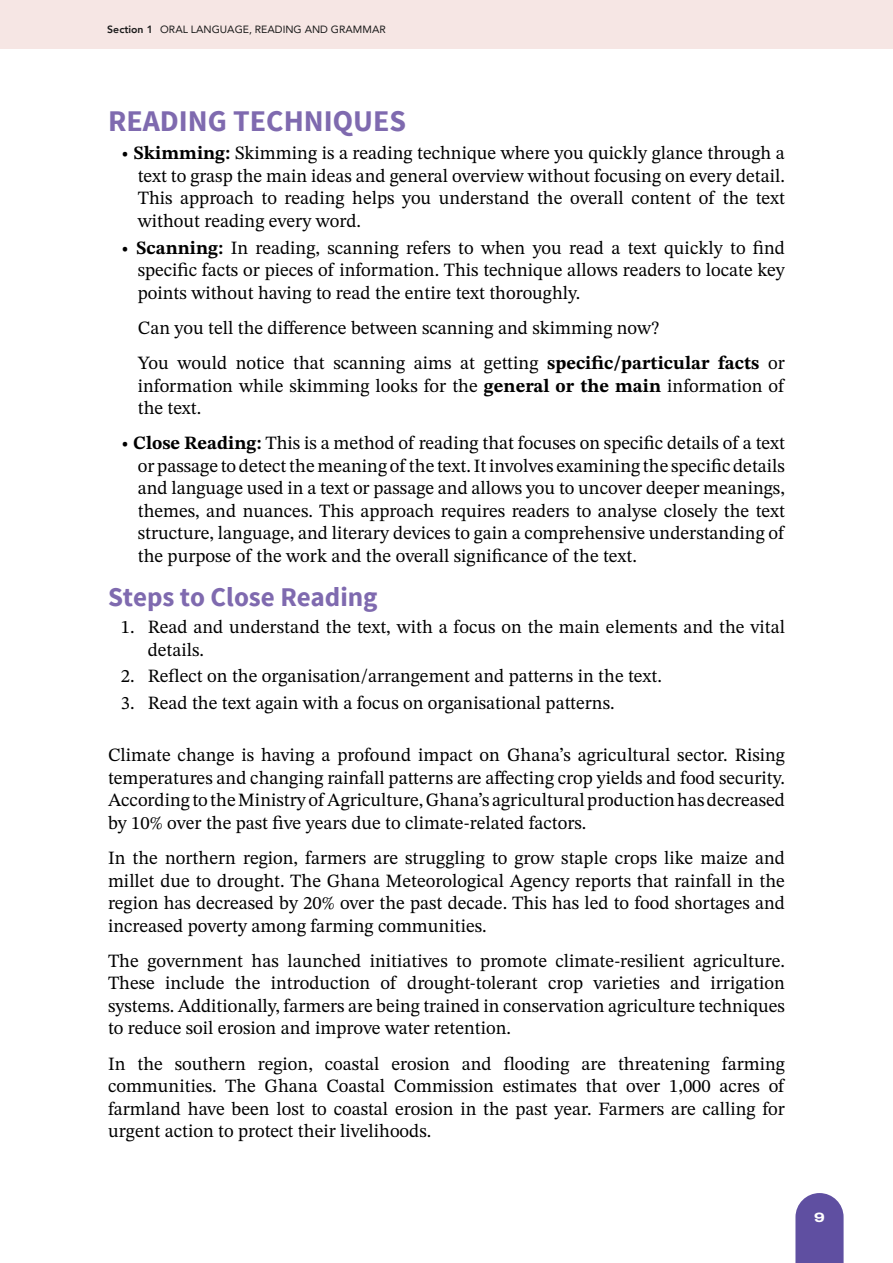
<style>
.page{position:relative;width:893px;height:1263px;background:#fff}
.page>*{position:absolute;margin:0;border:0;box-sizing:border-box;transform-origin:0 0}
.t1{font:700 30px "Source Sans Pro";color:#7f6aaf}
.t2{font:700 27px "Source Sans Pro";color:#7f6aaf}
.t3{font:18.75px/22.5px "STIX Two Text";color:#000;text-align:justify}
.t4{font:800 13.5px "Archivo Expanded";color:#fff}
.t5{font:10.5px "Avenir";color:#1a1a1a}
.s1{font-weight:800}
.s2{font-weight:700}
</style>
<div class="page">
<div style="left:0;top:0;width:893px;height:49px;background:#f6e6e4"></div>
<svg style="left:795px;top:1193px;width:49px;height:70px;background:#6d5fa9"></svg>
<p class="t5" style="left:107px;top:21px;width:280px"><span class="s1">Section 1</span> ORAL LANGUAGE, READING AND GRAMMAR</p>
<h1 class="t1" style="left:108px;top:101px;width:300px">READING TECHNIQUES</h1>
<p class="t3" style="left:138px;top:142px;width:649px;text-indent:-17px"><span class="s2">• Skimming:</span> Skimming is a reading technique where you quickly glance through a text to grasp the main ideas and general overview without focusing on every detail.<br>This approach to reading helps you understand the overall content of the text without reading every word.</p>
<p class="t3" style="left:138px;top:236px;width:649px;text-indent:-17px"><span class="s2">• Scanning:</span> In reading, scanning refers to when you read a text quickly to find specific facts or pieces of information. This technique allows readers to locate key points without having to read the entire text thoroughly.</p>
<p class="t3" style="left:138px;top:310px;width:649px;line-height:35.2px">Can you tell the difference between scanning and skimming now?<br>You would notice that scanning aims at getting <span class="s2">specific/particular facts</span> or</p>
<p class="t3" style="left:138px;top:374px;width:648px">information while skimming looks for the <span class="s2">general or the main</span> information of the text.</p>
<p class="t3" style="left:138px;top:432px;width:649px;text-indent:-17px"><span class="s2">• Close Reading:</span> This is a method of reading that focuses on specific details of a text or passage to detect the meaning of the text. It involves examining the specific details and language used in a text or passage and allows you to uncover deeper meanings, themes, and nuances. This approach requires readers to analyse closely the text structure, language, and literary devices to gain a comprehensive understanding of the purpose of the work and the overall significance of the text.</p>
<h2 class="t2" style="left:108px;top:580px;width:271px">Steps to Close Reading</h2>
<p class="t3" style="left:148px;top:615px;width:639px;text-indent:-27px">1. Read and understand the text, with a focus on the main elements and the vital details.</p>
<p class="t3" style="left:121px;top:665px;width:543px">2. Reflect on the organisation/arrangement and patterns in the text.</p>
<p class="t3" style="left:121px;top:691px;width:495px">3. Read the text again with a focus on organisational patterns.</p>
<p class="t3" style="left:108px;top:744px;width:678px">Climate change is having a profound impact on Ghana’s agricultural sector. Rising temperatures and changing rainfall patterns are affecting crop yields and food security.<br>According to the Ministry of Agriculture, Ghana’s agricultural production has decreased by 10% over the past five years due to climate-related factors.</p>
<p class="t3" style="left:108px;top:846px;width:678px">In the northern region, farmers are struggling to grow staple crops like maize and millet due to drought. The Ghana Meteorological Agency reports that rainfall in the region has decreased by 20% over the past decade. This has led to food shortages and increased poverty among farming communities.</p>
<p class="t3" style="left:108px;top:949px;width:678px">The government has launched initiatives to promote climate-resilient agriculture.<br>These include the introduction of drought-tolerant crop varieties and irrigation systems. Additionally, farmers are being trained in conservation agriculture techniques to reduce soil erosion and improve water retention.</p>
<p class="t3" style="left:108px;top:1052px;width:678px">In the southern region, coastal erosion and flooding are threatening farming communities. The Ghana Coastal Commission estimates that over 1,000 acres of farmland have been lost to coastal erosion in the past year. Farmers are calling for urgent action to protect their livelihoods.</p>
<p class="t4" style="left:814px;top:1207px;width:12px">9</p>
</div>
